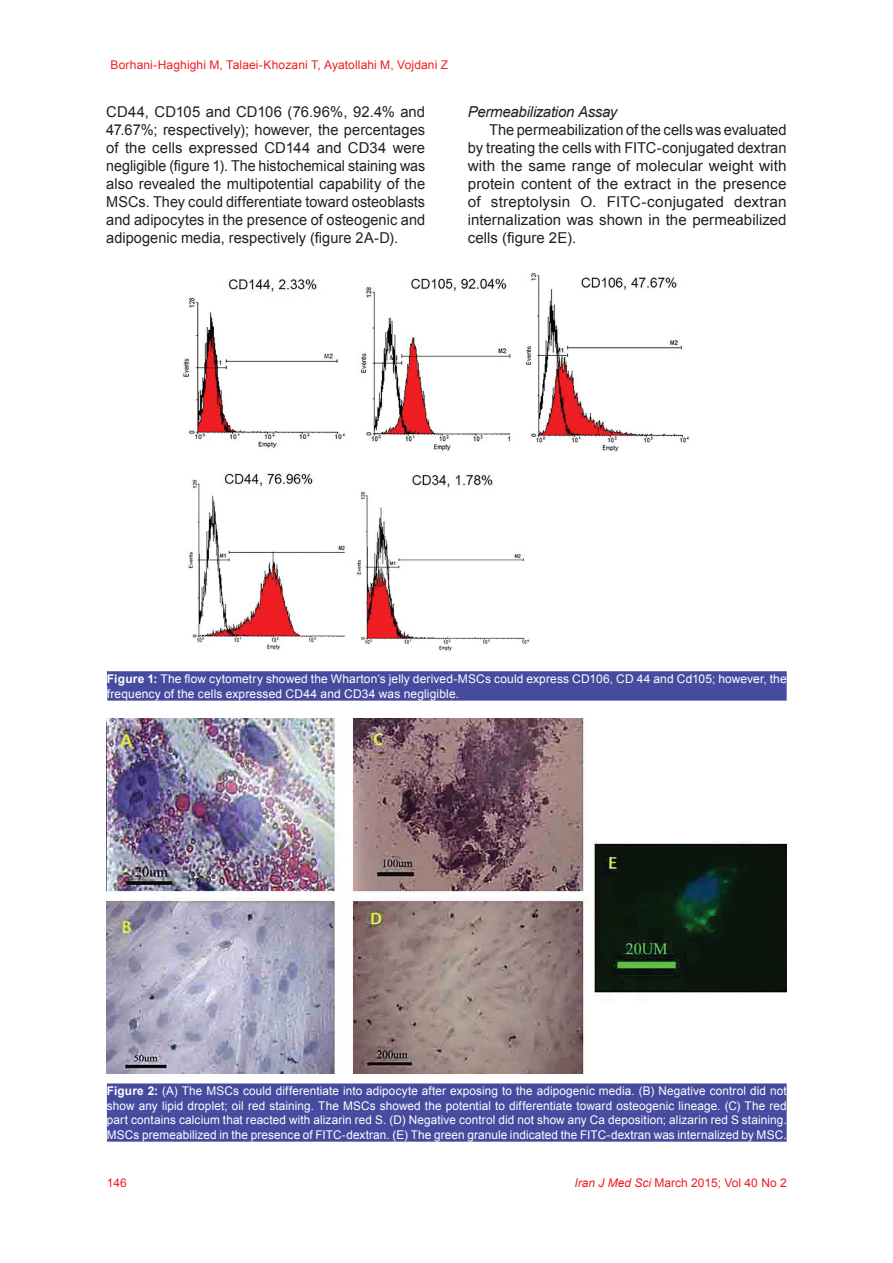
<style>
.page{position:relative;width:893px;height:1263px;background:#fff}
.page>*{position:absolute;margin:0;border:0;box-sizing:border-box;transform-origin:0 0}
.t1{font:15px/18px "Arial";letter-spacing:.005em;color:#231f20;text-align:justify}
.t2{font:italic 15px "Arial";letter-spacing:-.02em;color:#231f20}
.t3{font:12px/14.4px "Arial";letter-spacing:.01em;color:#fff}
.t4{font:12px "Arial";letter-spacing:.01em;color:#ee1d23}
.s1{font-weight:700}
.s2{font-style:italic}
</style>
<div class="page">
<img style="left:182px;top:273px;width:508px;height:378px">
<img style="left:107px;top:719px;width:680px;height:355px">
<div style="left:107px;top:671px;width:680px;height:15px;background:#474b9f"></div>
<div style="left:107px;top:686px;width:680px;height:15px;background:#474b9f"></div>
<div style="left:107px;top:1083px;width:680px;height:15px;background:#474b9f"></div>
<div style="left:107px;top:1098px;width:680px;height:15px;background:#474b9f"></div>
<div style="left:107px;top:1112px;width:680px;height:15px;background:#474b9f"></div>
<div style="left:107px;top:1127px;width:680px;height:15px;background:#474b9f"></div>
<p class="t4" style="left:111px;top:57px;width:339px">Borhani-Haghighi M, Talaei-Khozani T, Ayatollahi M, Vojdani Z</p>
<p class="t1" style="left:106px;top:103px;width:320px">CD44, CD105 and CD106 (76.96%, 92.4% and 47.67%; respectively); however, the percentages of the cells expressed CD144 and CD34 were negligible (figure 1). The histochemical staining was also revealed the multipotential capability of the MSCs. They could differentiate toward osteoblasts and adipocytes in the presence of osteogenic and adipogenic media, respectively (figure 2A-D).</p>
<p class="t2" style="left:468px;top:102px;width:151px">Permeabilization Assay</p>
<p class="t1" style="left:468px;top:121px;width:320px;text-indent:21px">The permeabilization of the cells was evaluated by treating the cells with FITC-conjugated dextran with the same range of molecular weight with protein content of the extract in the presence of streptolysin O. FITC-conjugated dextran internalization was shown in the permeabilized cells (figure 2E).</p>
<p class="t3" style="left:107px;top:672px;width:681px"><span class="s1">Figure 1:</span> The flow cytometry showed the Wharton’s jelly derived-MSCs could express CD106, CD 44 and Cd105; however, the frequency of the cells expressed CD44 and CD34 was negligible.</p>
<p class="t3" style="left:107px;top:1084px;width:681px;text-align:justify"><span class="s1">Figure 2:</span> (A) The MSCs could differentiate into adipocyte after exposing to the adipogenic media. (B) Negative control did not show any lipid droplet; oil red staining. The MSCs showed the potential to differentiate toward osteogenic lineage. (C) The red part contains calcium that reacted with alizarin red S. (D) Negative control did not show any Ca deposition; alizarin red S staining.<br>MSCs premeabilized in the presence of FITC-dextran. (E) The green granule indicated the FITC-dextran was internalized by MSC.</p>
<p class="t4" style="left:107px;top:1175px;width:22px">146</p>
<p class="t4" style="left:575px;top:1175px;width:214px"><span class="s2">Iran J Med Sci</span> March 2015; Vol 40 No 2</p>
</div>
